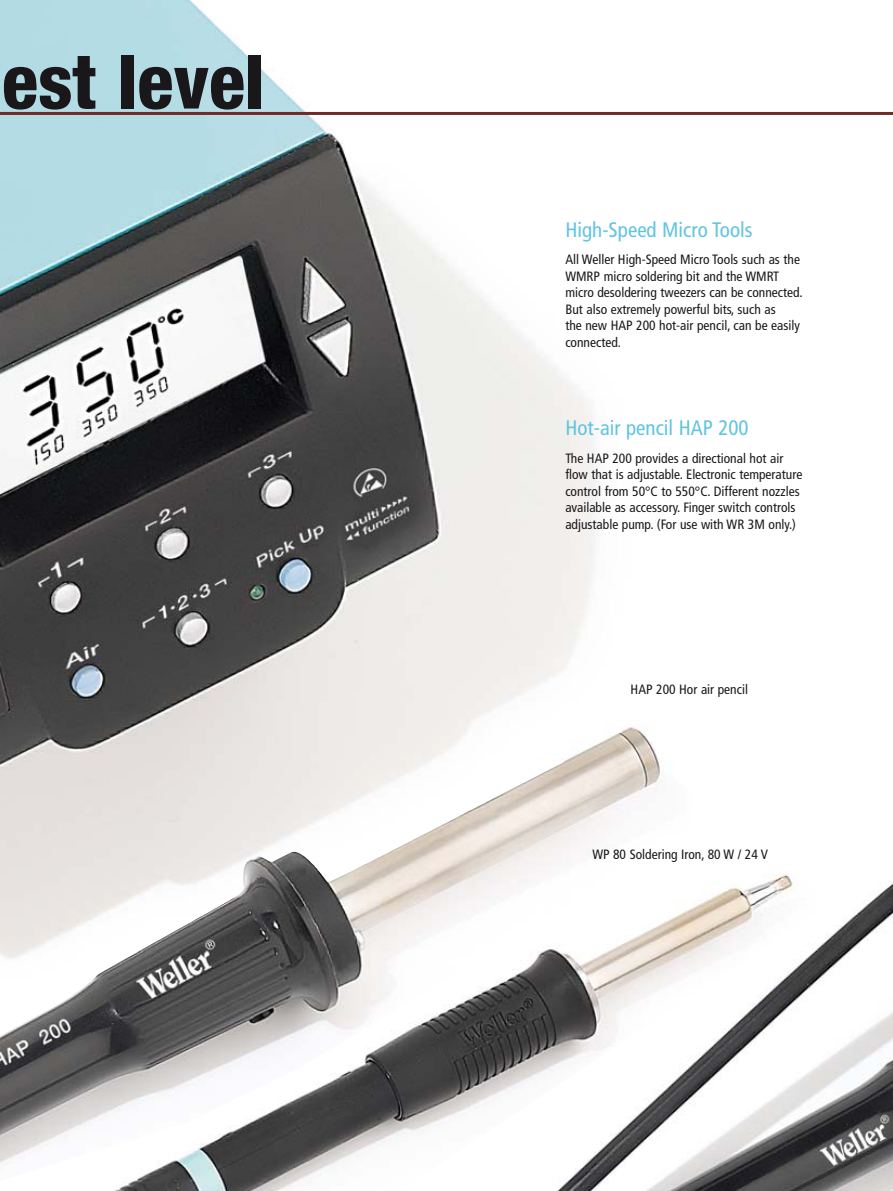
<style>
.page{position:relative;width:893px;height:1191px;background:#fff}
.page>*{position:absolute;margin:0;border:0;box-sizing:border-box;transform-origin:0 0}
.t1{font:800 condensed 75px "Helvetica Neue";color:#1a171b}
.t2{font:condensed 21px "Frutiger";color:#61c4e0}
.t3{font:condensed 13.5px/16.5px "Frutiger";color:#1a171b}
</style>
<div class="page">
<img style="left:0;top:1px;width:655px;height:706px">
<img style="left:0;top:707px;width:482px;height:107px">
<svg style="left:0;top:814px;width:45px;height:349px"></svg>
<img style="left:45px;top:814px;width:437px;height:377px">
<hr style="left:0;top:112px;width:893px;height:3px;background:#6f2b28">
<svg style="left:482px;top:670px;width:181px;height:435px"></svg>
<img style="left:531px;top:847px;width:362px;height:344px">
<h1 class="t1" style="left:2px;top:55px;width:264px">est level</h1>
<h2 class="t2" style="left:565px;top:221px;width:189px">High-Speed Micro Tools</h2>
<p class="t3" style="left:565px;top:252px;width:239px">All Weller High-Speed Micro Tools such as the WMRP micro soldering bit and the WMRT micro desoldering tweezers can be connected.<br>But also extremely powerful bits, such as<br>the new HAP 200 hot-air pencil, can be easily connected.</p>
<h2 class="t2" style="left:565px;top:419px;width:185px">Hot-air pencil HAP 200</h2>
<p class="t3" style="left:565px;top:451px;width:238px">The HAP 200 provides a directional hot air flow that is adjustable. Electronic temperature control from 50°C to 550°C. Different nozzles available as accessory. Finger switch controls adjustable pump. (For use with WR 3M only.)</p>
<p class="t3" style="left:631px;top:682px;width:119px">HAP 200 Hor air pencil</p>
<p class="t3" style="left:592px;top:847px;width:177px">WP 80 Soldering Iron, 80 W / 24 V</p>
</div>
